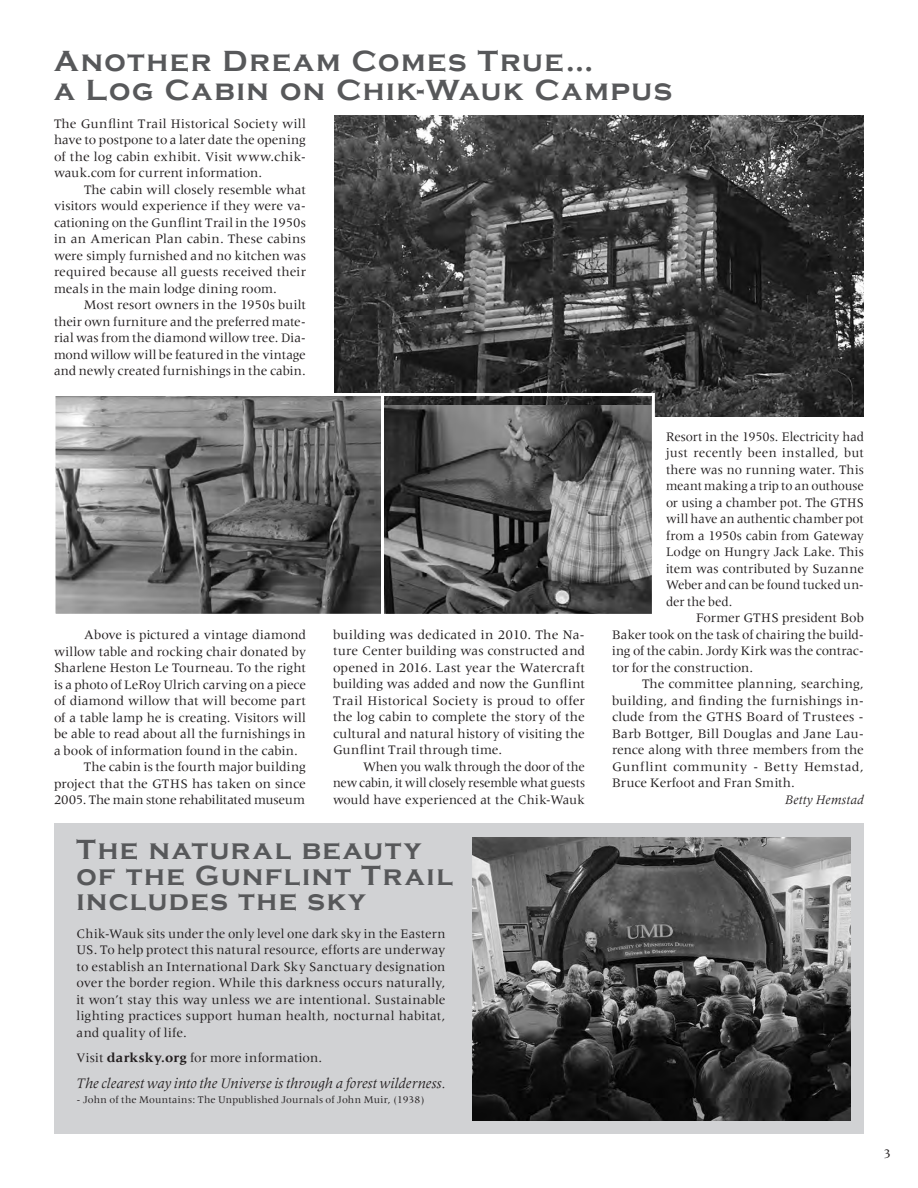
<style>
.page{position:relative;width:918px;height:1188px;background:#fff}
.page>*{position:absolute;margin:0;border:0;box-sizing:border-box;transform-origin:0 0}
.t1{font:700 30px/28.5px "Copperplate Gothic";letter-spacing:.05em;color:#57585a}
.t2{font:700 28.5px/25.5px "Copperplate Gothic";letter-spacing:.055em;color:#57585a}
.t3{font:italic 15px "Meridien";color:#231f20}
.t4{font:13.5px/16.5px "Meridien";color:#231f20;text-align:justify}
.t5{font:13.5px/16.5px "Meridien";color:#231f20;text-align:justify;scale:.96 1}
.t6{font:13.5px "Meridien";letter-spacing:-.02em;color:#231f20}
.t7{font:italic 13.5px "Meridien";letter-spacing:.015em;color:#231f20}
.t8{font:10.5px "Meridien";letter-spacing:.015em;color:#231f20}
.s1{font-weight:700}
</style>
<div class="page">
<img style="left:334px;top:115px;width:530px;height:302px">
<div style="left:54px;top:824px;width:810px;height:310px;background:#d1d2d4"></div>
<img style="left:472px;top:837px;width:378px;height:283px">
<img style="left:385px;top:405px;width:266px;height:208px">
<div style="left:381px;top:393px;width:274px;height:224px;border:3px solid #fff"></div>
<img style="left:56px;top:397px;width:324px;height:216px">
<div style="left:52px;top:393px;width:332px;height:224px;border:3px solid #fff"></div>
<h1 class="t1" style="left:54px;top:48px;width:620px">Another Dream Comes True…<br>a Log Cabin on Chik-Wauk Campus</h1>
<p class="t4" style="left:54px;top:115px;width:254px">The Gunflint Trail Historical Society will have to postpone to a later date the opening of the log cabin exhibit. Visit www.chik&shy;wauk.com for current information.</p>
<p class="t4" style="left:54px;top:181px;width:254px;text-indent:30px">The cabin will closely resemble what visitors would experience if they were va&shy;cationing on the Gunflint Trail in the 1950s in an American Plan cabin. These cabins were simply furnished and no kitchen was required because all guests received their meals in the main lodge dining room.</p>
<p class="t4" style="left:54px;top:296px;width:254px;text-indent:30px">Most resort owners in the 1950s built their own furniture and the preferred mate&shy;rial was from the diamond willow tree. Dia&shy;mond willow will be featured in the vintage and newly created furnishings in the cabin.</p>
<p class="t4" style="left:84px;top:626px;width:224px">Above is pictured a vintage diamond</p>
<p class="t4" style="left:54px;top:643px;width:253px">willow table and rocking chair donated by</p>
<p class="t4" style="left:54px;top:659px;width:253px">Sharlene Heston Le Tourneau. To the right</p>
<p class="t4" style="left:54px;top:676px;width:254px">is a photo of LeRoy Ulrich carving on a piece</p>
<p class="t4" style="left:54px;top:692px;width:253px">of diamond willow that will become part</p>
<p class="t4" style="left:54px;top:709px;width:253px">of a table lamp he is creating. Visitors will</p>
<p class="t4" style="left:54px;top:725px;width:253px">be able to read about all the furnishings in</p>
<p class="t4" style="left:54px;top:742px;width:245px">a book of information found in the cabin.</p>
<p class="t4" style="left:84px;top:758px;width:223px">The cabin is the fourth major building</p>
<p class="t4" style="left:54px;top:775px;width:253px">project that the GTHS has taken on since</p>
<p class="t6" style="left:54px;top:792px;width:253px">2005. The main stone rehabilitated museum</p>
<p class="t4" style="left:333px;top:626px;width:254px">building was dedicated in 2010. The Na&shy;ture Center building was constructed and opened in 2016. Last year the Watercraft building was added and now the Gunflint Trail Historical Society is proud to offer the log cabin to complete the story of the cultural and natural history of visiting the Gunflint Trail through time.</p>
<p class="t5" style="left:333px;top:758px;width:264px;text-indent:30px">When you walk through the door of the new cabin, it will closely resemble what guests would have experienced at the Chik-Wauk</p>
<h2 class="t2" style="left:76px;top:838px;width:378px">The natural beauty of the Gunflint Trail includes the sky</h2>
<p class="t4" style="left:76px;top:925px;width:371px">Chik-Wauk sits under the only level one dark sky in the Eastern US. To help protect this natural resource, efforts are underway to establish an International Dark Sky Sanctuary designation over the border region. While this darkness occurs naturally, it won’t stay this way unless we are intentional. Sustainable lighting practices support human health, nocturnal habitat, and quality of life.</p>
<p class="t4" style="left:76px;top:1049px;width:247px">Visit <span class="s1">darksky.org</span> for more information.</p>
<p class="t3" style="left:76px;top:1075px;width:370px">The clearest way into the Universe is through a forest wilderness.</p>
<p class="t8" style="left:76px;top:1093px;width:350px">- John of the Mountains: The Unpublished Journals of John Muir, (1938)</p>
<p class="t5" style="left:666px;top:428px;width:208px">Resort in the 1950s. Electricity had just recently been installed, but there was no running water. This meant making a trip to an outhouse or using a chamber pot. The GTHS will have an authentic chamber pot from a 1950s cabin from Gateway Lodge on Hungry Jack Lake. This item was contributed by Suzanne Weber and can be found tucked un&shy;der the bed.</p>
<p class="t4" style="left:612px;top:610px;width:254px;text-indent:84px">Former GTHS president Bob Baker took on the task of chairing the build&shy;ing of the cabin. Jordy Kirk was the contrac&shy;tor for the construction.</p>
<p class="t4" style="left:612px;top:676px;width:254px;text-indent:30px">The committee planning, searching, building, and finding the furnishings in&shy;clude from the GTHS Board of Trustees - Barb Bottger, Bill Douglas and Jane Lau&shy;rence along with three members from the Gunflint community - Betty Hemstad, Bruce Kerfoot and Fran Smith.</p>
<p class="t7" style="left:785px;top:792px;width:81px">Betty Hemstad</p>
<p class="t4" style="left:883px;top:1145px;width:9px">3</p>
</div>
